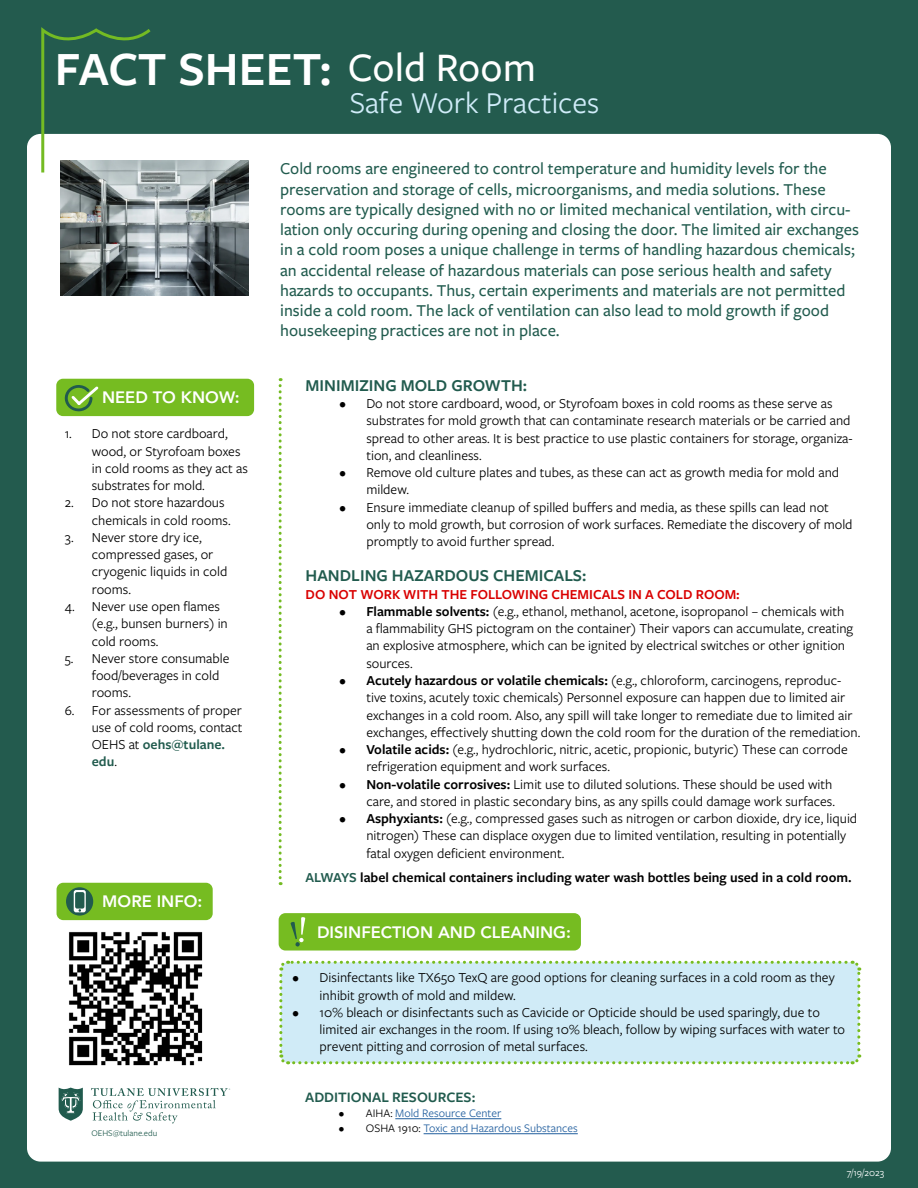
<style>
.page{position:relative;width:918px;height:1188px;background:#235b4e}
.page>*{position:absolute;margin:0;border:0;box-sizing:border-box;transform-origin:0 0}
.t1{font:600 49.5px "Freight Sans Pro";color:#fff}
.t2{font:31.5px "Freight Sans Pro";color:#d0ecf9}
.t3{font:500 17.25px/20.2px "Freight Sans Pro";color:#215b4e}
.t4{font:600 17.25px "Freight Sans Pro";color:#215b4e}
.t5{font:800 16.5px "Avenir";color:#fff}
.t6{font:600 15px "Freight Sans Pro";color:#215b4e}
.t7{font:14.25px/17.2px "Freight Sans Pro";color:#000}
.t8{font:600 14.25px "Freight Sans Pro";color:#000}
.t9{font:600 14.25px "Freight Sans Pro";color:#d90000}
.t10{font:12px "Freight Sans Pro";color:#215e9e}
.t11{font:10.5px "Freight Sans Pro";color:#fff}
.t12{font:9px "Freight Sans Pro";color:#215b4e}
.s1{font-weight:500;font-size:42px}
.s2{font-weight:600;color:#215b4e}
.s3{font-weight:600}
.s4{color:#215b4e}
.s5{color:#000}
</style>
<div class="page">
<div style="left:27px;top:134px;width:864px;height:1028px;background:#fff;border-radius:14px"></div>
<img style="left:61px;top:161px;width:188px;height:135px">
<div style="left:56px;top:379px;width:198px;height:37px;background:#76bc21;border-radius:7px"></div>
<svg style="left:64px;top:385px;width:34px;height:27px"></svg>
<svg style="left:279px;top:378px;width:3px;height:507px"></svg>
<div style="left:279px;top:913px;width:302px;height:38px;background:#76bc21;border-radius:7px"></div>
<svg style="left:290px;top:917px;width:15px;height:30px"></svg>
<svg style="left:279px;top:960px;width:583px;height:105px"></svg>
<div style="left:57px;top:883px;width:156px;height:37px;background:#76bc21;border-radius:7px"></div>
<svg style="left:66px;top:887px;width:27px;height:29px"></svg>
<svg style="left:74px;top:890px;width:12px;height:22px"></svg>
<img style="left:69px;top:932px;width:134px;height:134px">
<svg style="left:91px;top:1088px;width:139px;height:35px"></svg>
<svg style="left:59px;top:1088px;width:24px;height:33px"></svg>
<hr style="left:395px;top:1118px;width:106px;height:1px;background:#215e9e">
<hr style="left:424px;top:1133px;width:154px;height:1px;background:#215e9e">
<svg style="left:40px;top:27px;width:114px;height:149px"></svg>
<h1 class="t1" style="left:55px;top:35px;width:483px">FACT SHEET: <span class="s1">Cold Room</span></h1>
<h2 class="t2" style="left:350px;top:81px;width:251px">Safe Work Practices</h2>
<p class="t5" style="left:102px;top:385px;width:139px">NEED TO KNOW:</p>
<p class="t7" style="left:92px;top:425px;width:158px;text-indent:-27px">1. Do not store cardboard, wood, or Styrofoam boxes in cold rooms as they act as substrates for mold.</p>
<p class="t7" style="left:92px;top:494px;width:140px;text-indent:-27px">2. Do not store hazardous chemicals in cold rooms.</p>
<p class="t7" style="left:92px;top:528px;width:137px;text-indent:-27px">3. Never store dry ice, compressed gases, or cryogenic liquids in cold rooms.</p>
<p class="t7" style="left:92px;top:597px;width:138px;text-indent:-27px">4. Never use open flames (e.g., bunsen burners) in cold rooms.</p>
<p class="t7" style="left:92px;top:649px;width:139px;text-indent:-27px">5. Never store consumable food/beverages in cold rooms.</p>
<p class="t7" style="left:92px;top:701px;width:152px;text-indent:-27px">6. For assessments of proper use of cold rooms, contact<br>OEHS at <span class="s2">oehs@tulane. edu</span>.</p>
<p class="t5" style="left:102px;top:889px;width:102px">MORE INFO:</p>
<p class="t12" style="left:91px;top:1127px;width:67px">OEHS@tulane.edu</p>
<p class="t3" style="left:280px;top:158px;width:580px">Cold rooms are engineered to control temperature and humidity levels for the preservation and storage of cells, microorganisms, and media solutions. These rooms are typically designed with no or limited mechanical ventilation, with circu&shy;lation only occuring during opening and closing the door. The limited air exchanges in a cold room poses a unique challenge in terms of handling hazardous chemicals; an accidental release of hazardous materials can pose serious health and safety hazards to occupants. Thus, certain experiments and materials are not permitted inside a cold room. The lack of ventilation can also lead to mold growth if good housekeeping practices are not in place.</p>
<p class="t4" style="left:306px;top:374px;width:223px">MINIMIZING MOLD GROWTH:</p>
<p class="t7" style="left:366px;top:394px;width:488px;text-indent:-27px">• Do not store cardboard, wood, or Styrofoam boxes in cold rooms as these serve as substrates for mold growth that can contaminate research materials or be carried and spread to other areas. It is best practice to use plastic containers for storage, organiza&shy;tion, and cleanliness.</p>
<p class="t7" style="left:366px;top:463px;width:474px;text-indent:-27px">• Remove old culture plates and tubes, as these can act as growth media for mold and mildew.</p>
<p class="t7" style="left:366px;top:498px;width:488px;text-indent:-27px">• Ensure immediate cleanup of spilled buffers and media, as these spills can lead not only to mold growth, but corrosion of work surfaces. Remediate the discovery of mold promptly to avoid further spread.</p>
<p class="t4" style="left:306px;top:564px;width:282px">HANDLING HAZARDOUS CHEMICALS:</p>
<p class="t9" style="left:306px;top:584px;width:436px">DO NOT WORK WITH THE FOLLOWING CHEMICALS IN A COLD ROOM:</p>
<p class="t7" style="left:366px;top:602px;width:488px;text-indent:-27px"><span class="s3">• Flammable solvents:</span> (e.g., ethanol, methanol, acetone, isopropanol – chemicals with a flammability GHS pictogram on the container) Their vapors can accumulate, creating an explosive atmosphere, which can be ignited by electrical switches or other ignition sources.</p>
<p class="t7" style="left:366px;top:671px;width:496px;text-indent:-27px"><span class="s3">• Acutely hazardous or volatile chemicals:</span> (e.g., chloroform, carcinogens, reproduc&shy;tive toxins, acutely toxic chemicals) Personnel exposure can happen due to limited air exchanges in a cold room. Also, any spill will take longer to remediate due to limited air exchanges, effectively shutting down the cold room for the duration of the remediation.</p>
<p class="t7" style="left:366px;top:740px;width:483px;text-indent:-27px"><span class="s3">• Volatile acids:</span> (e.g., hydrochloric, nitric, acetic, propionic, butyric) These can corrode refrigeration equipment and work surfaces.</p>
<p class="t7" style="left:339px;top:775px;width:497px;text-align:right"><span class="s3">• Non-volatile corrosives:</span> Limit use to diluted solutions. These should be used with care, and stored in plastic secondary bins, as any spills could damage work surfaces.</p>
<p class="t7" style="left:366px;top:809px;width:492px;text-indent:-27px"><span class="s3">• Asphyxiants:</span> (e.g., compressed gases such as nitrogen or carbon dioxide, dry ice, liquid nitrogen) These can displace oxygen due to limited ventilation, resulting in potentially fatal oxygen deficient environment.</p>
<p class="t8" style="left:306px;top:868px;width:548px"><span class="s4">ALWAYS</span> label chemical containers including water wash bottles being used in a cold room.</p>
<p class="t5" style="left:317px;top:919px;width:255px">DISINFECTION AND CLEANING:</p>
<p class="t7" style="left:320px;top:968px;width:517px;text-indent:-27px">• Disinfectants like TX650 TexQ are good options for cleaning surfaces in a cold room as they inhibit growth of mold and mildew.</p>
<p class="t7" style="left:320px;top:1003px;width:527px;text-indent:-27px">• 10% bleach or disinfectants such as Cavicide or Opticide should be used sparingly, due to limited air exchanges in the room. If using 10% bleach, follow by wiping surfaces with water to prevent pitting and corrosion of metal surfaces.</p>
<p class="t6" style="left:305px;top:1087px;width:172px">ADDITIONAL RESOURCES:</p>
<p class="t10" style="left:339px;top:1105px;width:164px"><span class="s5">• AIHA:</span> Mold Resource Center</p>
<p class="t10" style="left:339px;top:1120px;width:240px"><span class="s5">• OSHA 1910:</span> Toxic and Hazardous Substances</p>
<p class="t11" style="left:847px;top:1166px;width:39px">7/19/2023</p>
</div>
